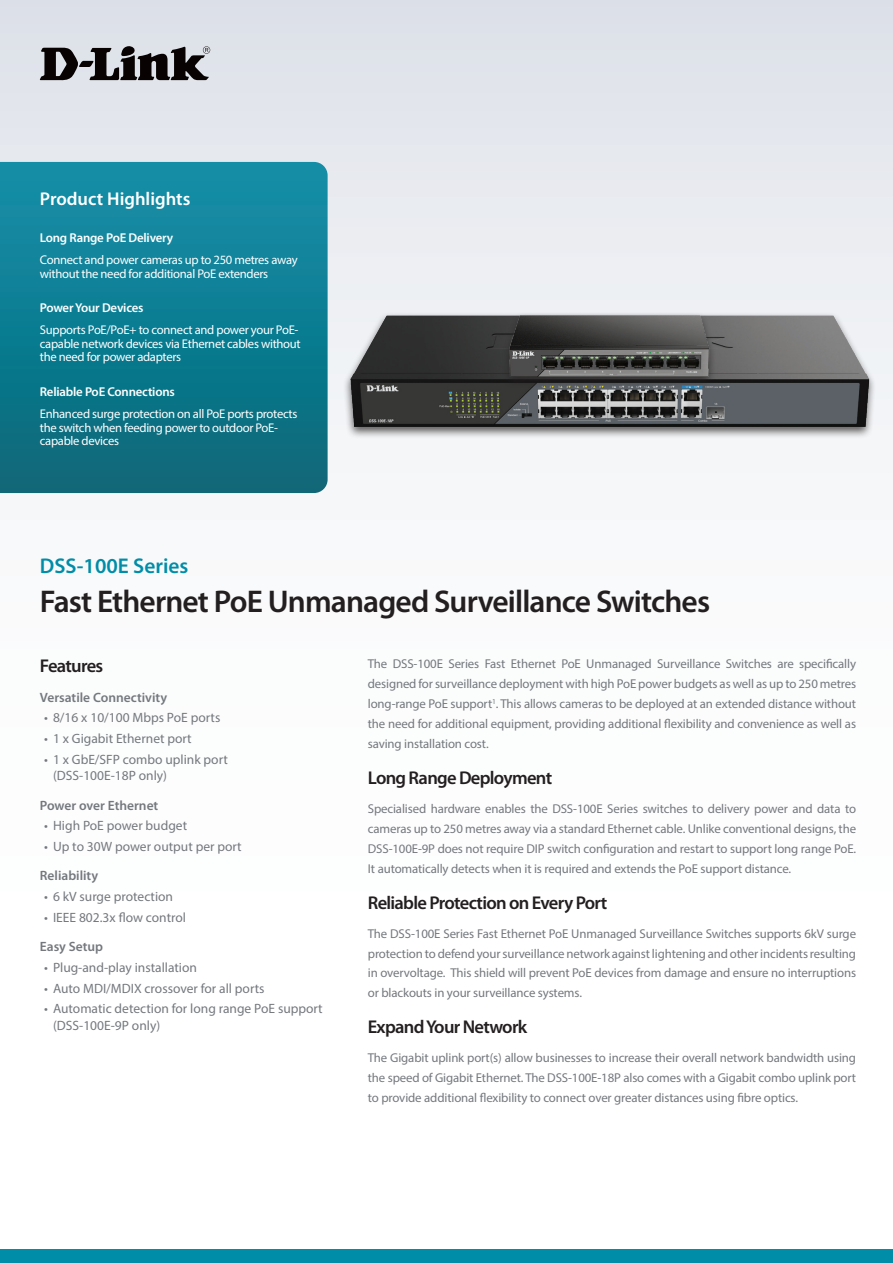
<style>
.page{position:relative;width:893px;height:1263px;background:#fff}
.page>*{position:absolute;margin:0;border:0;box-sizing:border-box;transform-origin:0 0}
.t1{font:600 31.5px "Myriad Pro";letter-spacing:-.025em;color:#231f20}
.t2{font:600 21.3px "Myriad Pro";color:#008da8}
.t3{font:600 18.6px "Myriad Pro";letter-spacing:-.04em;color:#231f20}
.t4{font:600 18.6px "Myriad Pro";color:#fff}
.t5{font:13.5px/16.5px "Myriad Pro";color:#74787d}
.t6{font:600 13.5px "Myriad Pro";color:#74787d}
.t7{font:12.9px/20px "Myriad Pro";letter-spacing:-.01em;color:#74787d;text-align:justify}
.t8{font:600 12.9px "Myriad Pro";letter-spacing:-.015em;color:#fff}
.t9{font:12.6px/13.5px "Myriad Pro";letter-spacing:-.025em;color:#fff}
</style>
<div class="page">
<div style="left:0;top:0;width:893px;height:1084px;background:linear-gradient(to bottom,#e3e6ec,#fff)"></div>
<div style="left:0;top:1249px;width:893px;height:14px;background:#008da8"></div>
<svg style="left:0;top:162px;width:328px;height:331px;background:#0f7c90"></svg>
<svg style="left:40px;top:46px;width:170px;height:34px;background:#6b6a6c"></svg>
<img style="left:332px;top:302px;width:557px;height:157px">
<div style="left:502px;top:312px;width:215px;height:76px;background:#231f20;opacity:.75"></div>
<img style="left:509px;top:312px;width:201px;height:69px">
<h3 class="t4" style="left:40px;top:187px;width:152px">Product Highlights</h3>
<p class="t8" style="left:40px;top:229px;width:135px">Long Range PoE Delivery</p>
<p class="t9" style="left:40px;top:253px;width:259px">Connect and power cameras up to 250 metres away without the need for additional PoE extenders</p>
<p class="t8" style="left:40px;top:299px;width:105px">Power Your Devices</p>
<p class="t9" style="left:40px;top:323px;width:262px">Supports PoE/PoE+ to connect and power your PoE&shy;capable network devices via Ethernet cables without the need for power adapters</p>
<p class="t8" style="left:40px;top:383px;width:136px">Reliable PoE Connections</p>
<p class="t9" style="left:40px;top:407px;width:259px">Enhanced surge protection on all PoE ports protects the switch when feeding power to outdoor PoE&shy;capable devices</p>
<h2 class="t2" style="left:40px;top:552px;width:150px">DSS-100E Series</h2>
<h1 class="t1" style="left:40px;top:582px;width:672px">Fast Ethernet PoE Unmanaged Surveillance Switches</h1>
<h3 class="t3" style="left:40px;top:654px;width:65px">Features</h3>
<p class="t6" style="left:40px;top:688px;width:129px">Versatile Connectivity</p>
<p class="t5" style="left:44px;top:709px;width:178px">• 8/16 x 10/100 Mbps PoE ports</p>
<p class="t5" style="left:44px;top:730px;width:149px">• 1 x Gigabit Ethernet port</p>
<p class="t5" style="left:53px;top:751px;width:176px;text-indent:-9px">• 1 x GbE/SFP combo uplink port (DSS-100E-18P only)</p>
<p class="t6" style="left:40px;top:796px;width:120px">Power over Ethernet</p>
<p class="t5" style="left:44px;top:817px;width:145px">• High PoE power budget</p>
<p class="t5" style="left:44px;top:838px;width:199px">• Up to 30W power output per port</p>
<p class="t6" style="left:40px;top:867px;width:60px">Reliability</p>
<p class="t5" style="left:44px;top:888px;width:130px">• 6 kV surge protection</p>
<p class="t5" style="left:44px;top:909px;width:143px">• IEEE 802.3x flow control</p>
<p class="t6" style="left:40px;top:938px;width:65px">Easy Setup</p>
<p class="t5" style="left:44px;top:959px;width:154px">• Plug-and-play installation</p>
<p class="t5" style="left:44px;top:980px;width:222px">• Auto MDI/MDIX crossover for all ports</p>
<p class="t5" style="left:53px;top:1000px;width:271px;text-indent:-9px">• Automatic detection for long range PoE support (DSS-100E-9P only)</p>
<p class="t7" style="left:368px;top:654px;width:490px">The DSS-100E Series Fast Ethernet PoE Unmanaged Surveillance Switches are specifically designed for surveillance deployment with high PoE power budgets as well as up to 250 metres long-range PoE support<sup>1</sup>. This allows cameras to be deployed at an extended distance without the need for additional equipment, providing additional flexibility and convenience as well as saving installation cost.</p>
<h3 class="t3" style="left:368px;top:766px;width:186px">Long Range Deployment</h3>
<p class="t7" style="left:368px;top:798px;width:490px">Specialised hardware enables the DSS-100E Series switches to delivery power and data to cameras up to 250 metres away via a standard Ethernet cable. Unlike conventional designs, the DSS-100E-9P does not require DIP switch configuration and restart to support long range PoE.<br>It automatically detects when it is required and extends the PoE support distance.</p>
<h3 class="t3" style="left:368px;top:890px;width:241px">Reliable Protection on Every Port</h3>
<p class="t7" style="left:368px;top:923px;width:490px">The DSS-100E Series Fast Ethernet PoE Unmanaged Surveillance Switches supports 6kV surge protection to defend your surveillance network against lightening and other incidents resulting in overvoltage. This shield will prevent PoE devices from damage and ensure no interruptions or blackouts in your surveillance systems.</p>
<h3 class="t3" style="left:368px;top:1015px;width:161px">Expand Your Network</h3>
<p class="t7" style="left:368px;top:1048px;width:490px">The Gigabit uplink port(s) allow businesses to increase their overall network bandwidth using the speed of Gigabit Ethernet. The DSS-100E-18P also comes with a Gigabit combo uplink port to provide additional flexibility to connect over greater distances using fibre optics.</p>
</div>
